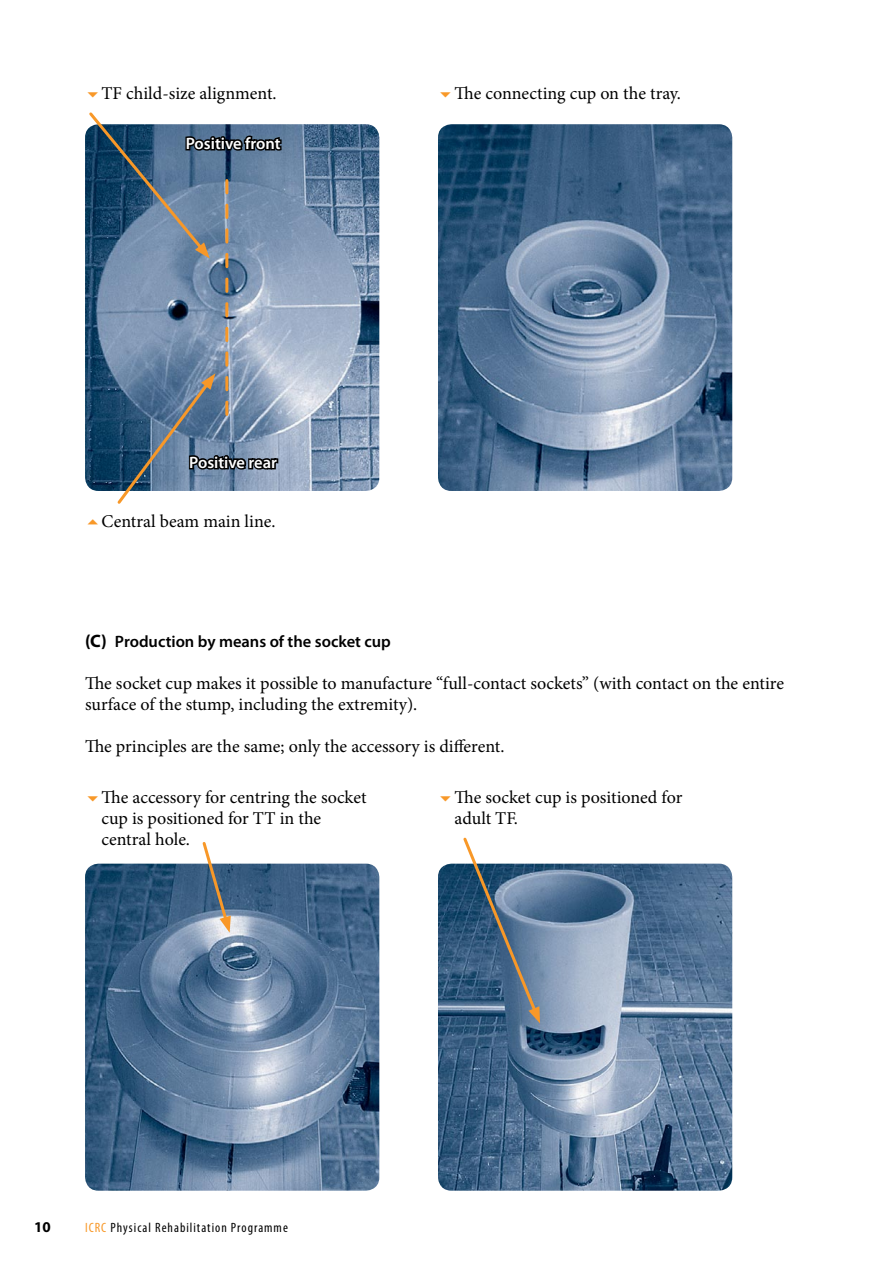
<style>
.page{position:relative;width:893px;height:1263px;background:#fff}
.page>*{position:absolute;margin:0;border:0;box-sizing:border-box;transform-origin:0 0}
.t1{font:18px/21px "Minion Pro";color:#000}
.t2{font:600 16.5px "Myriad Pro";color:#000}
.t3{font:600 16.5px "Myriad Pro";color:#fff}
.t4{font:700 15px "Myriad Pro";color:#000}
.t5{font:condensed 13.5px "Myriad Pro";letter-spacing:.075em;color:#000}
.s1{font-weight:700;font-size:18px}
.s2{color:#f89828}
</style>
<div class="page">
<img style="left:85px;top:124px;width:294px;height:367px;border-radius:14px">
<img style="left:438px;top:124px;width:294px;height:367px;border-radius:14px">
<img style="left:85px;top:864px;width:294px;height:327px;border-radius:14px">
<img style="left:438px;top:864px;width:294px;height:327px;border-radius:14px">
<svg style="left:200px;top:842px;width:31px;height:91px"></svg>
<svg style="left:461px;top:837px;width:79px;height:186px;background:#667f95"></svg>
<svg style="left:87px;top:112px;width:196px;height:392px;background:#69829b"></svg>
<p class="t1" style="left:102px;top:83px;width:177px">TF child-size alignment.</p>
<p class="t1" style="left:454px;top:83px;width:228px">The connecting cup on the tray.</p>
<p class="t3" style="left:186px;top:133px;width:96px">Positive front</p>
<p class="t3" style="left:189px;top:452px;width:89px">Positive rear</p>
<p class="t1" style="left:102px;top:511px;width:175px">Central beam main line.</p>
<p class="t2" style="left:85px;top:631px;width:307px"><span class="s1">(C)</span> Production by means of the socket cup</p>
<p class="t1" style="left:85px;top:673px;width:700px">The socket cup makes it possible to manufacture “full-contact sockets” (with contact on the entire surface of the stump, including the extremity).</p>
<p class="t1" style="left:85px;top:736px;width:421px">The principles are the same; only the accessory is different.</p>
<p class="t1" style="left:102px;top:786px;width:266px">The accessory for centring the socket cup is positioned for TT in the central hole.</p>
<p class="t1" style="left:454px;top:786px;width:229px">The socket cup is positioned for adult TF.</p>
<p class="t4" style="left:34px;top:1217px;width:18px">1 0</p>
<p class="t5" style="left:85px;top:1219px;width:204px"><span class="s2">ICRC</span> Physical Rehabilitation Programme</p>
</div>
